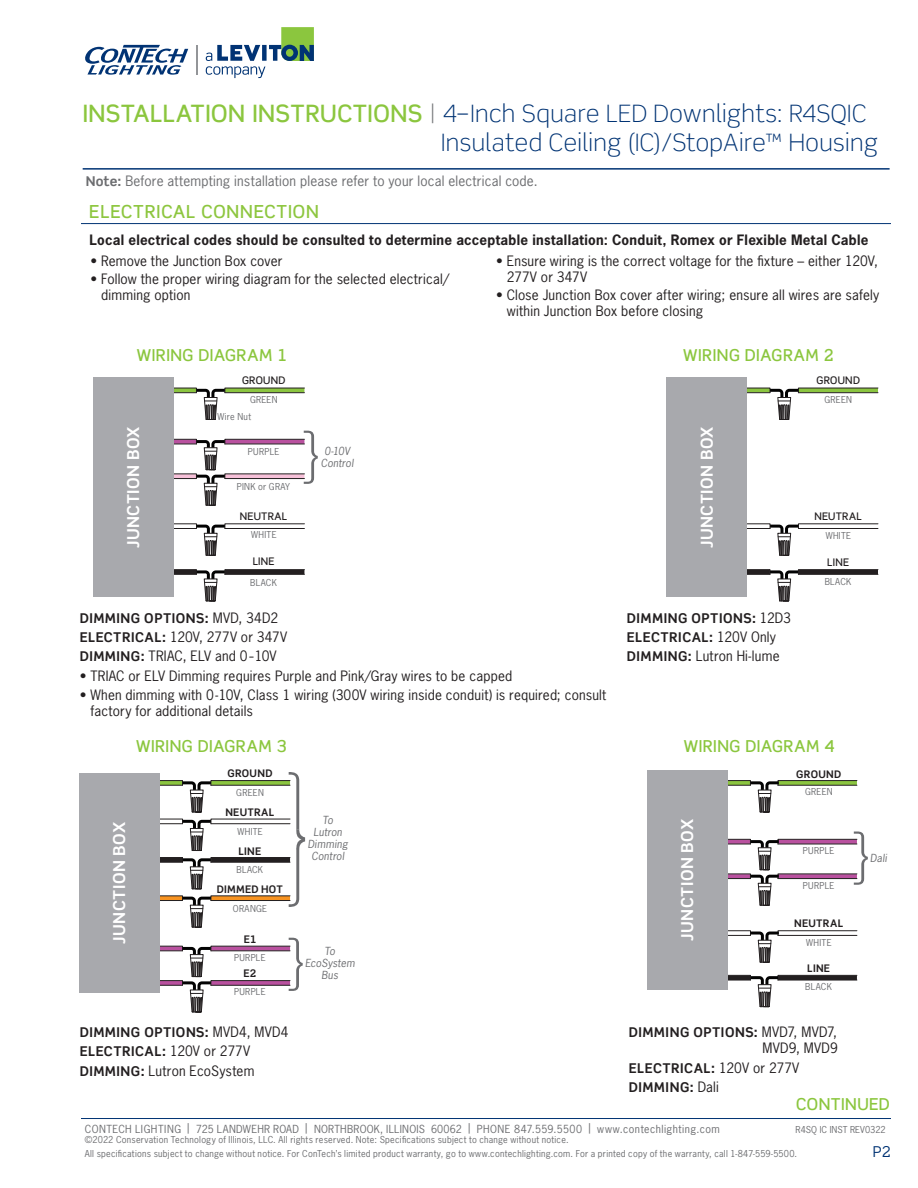
<style>
.page{position:relative;width:918px;height:1188px;background:#fff}
.page>*{position:absolute;margin:0;border:0;box-sizing:border-box;transform-origin:0 0}
.t1{font:300 24px/28.5px "Scene Std";letter-spacing:.02em;color:#013374}
.t2{font:500 18px "Scene Std";letter-spacing:.05em;color:#8dc63f}
.t3{font:500 16.5px "Scene Std";letter-spacing:.03em;color:#8bc63e}
.t4{font:700 16.5px "Scene Std";letter-spacing:.03em;color:#fff}
.t5{font:15px "Scene Std";color:#013374}
.t6{font:13.5px/16.2px "News Gothic Std";letter-spacing:.015em;color:#231f20}
.t7{font:700 13.5px/19.2px "Scene Std";letter-spacing:.035em;color:#231f20}
.t8{font:700 13.5px "News Gothic Std";letter-spacing:.02em;color:#231f20}
.t9{font:13.5px "News Gothic Std";letter-spacing:.015em;color:#6c6d70}
.t10{font:10.5px "News Gothic Std";letter-spacing:.035em;color:#6c6d70}
.t11{font:italic 10.5px/12px "News Gothic Std";letter-spacing:.015em;color:#6c6d70;text-align:center}
.t12{font:700 10.5px "Scene Std";letter-spacing:.025em;color:#231f20}
.t13{font:500 10.5px "Scene Std";letter-spacing:.025em;color:#231f20}
.t14{font:9px/13.2px "News Gothic Std";letter-spacing:.03em;color:#6c6d70}
.t15{font:9px "News Gothic Std";color:#6c6d70}
.s1{font-weight:500;color:#8bc63e}
.s2{color:#76787b}
.s3{font-family:"Scene Std";font-weight:700}
.s4{font-family:"News Gothic Std";font-weight:400}
</style>
<div class="page">
<hr style="left:81px;top:1118px;width:810px;height:1px;background:#013374">
<hr style="left:196px;top:45px;width:2px;height:29px;background:#939598">
<svg style="left:206px;top:27px;width:108px;height:51px"></svg>
<svg style="left:85px;top:45px;width:103px;height:30px"></svg>
<hr style="left:83px;top:168px;width:807px;height:2px;background:#013374">
<hr style="left:81px;top:223px;width:810px;height:1px;background:#013374">
<div style="left:93px;top:378px;width:81px;height:219px;background:#a8a9ad"></div>
<svg style="left:156px;top:377px;width:162px;height:225px"></svg>
<svg style="left:729px;top:377px;width:150px;height:43px"></svg>
<svg style="left:747px;top:523px;width:132px;height:79px"></svg>
<div style="left:666px;top:378px;width:81px;height:219px;background:#a8a9ad"></div>
<div style="left:79px;top:773px;width:81px;height:220px;background:#a8a9ad"></div>
<svg style="left:160px;top:772px;width:145px;height:241px"></svg>
<div style="left:647px;top:770px;width:81px;height:220px;background:#a8a9ad"></div>
<svg style="left:728px;top:780px;width:140px;height:227px"></svg>
<h1 class="t1" style="left:441px;top:100px;width:438px;text-indent:-358px"><span class="s1">INSTALLATION INSTRUCTIONS</span> <span class="s2">|</span> 4-Inch Square LED Downlights: R4SQIC<br>Insulated Ceiling (IC)/StopAire™ Housing</h1>
<p class="t9" style="left:86px;top:172px;width:454px"><span class="s3">Note:</span> Before attempting installation please refer to your local electrical code.</p>
<h2 class="t2" style="left:89px;top:200px;width:231px">ELECTRICAL CONNECTION</h2>
<p class="t8" style="left:90px;top:231px;width:780px">Local electrical codes should be consulted to determine acceptable installation: Conduit, Romex or Flexible Metal Cable</p>
<p class="t6" style="left:90px;top:253px;width:194px">• Remove the Junction Box cover</p>
<p class="t6" style="left:101px;top:270px;width:349px;text-indent:-11px">• Follow the proper wiring diagram for the selected electrical/ dimming option</p>
<p class="t3" style="left:137px;top:345px;width:152px">WIRING DIAGRAM 1</p>
<p class="t13" style="left:242px;top:374px;width:45px">GROUND</p>
<p class="t14" style="left:250px;top:393px;width:29px">GREEN</p>
<p class="t4" style="left:123px;top:548px;width:123px;rotate:-90deg">JUNCTION BOX</p>
<p class="t14" style="left:218px;top:410px;width:35px">Wire Nut</p>
<p class="t14" style="left:248px;top:445px;width:33px">PURPLE</p>
<p class="t14" style="left:237px;top:480px;width:55px">PINK or GRAY</p>
<p class="t13" style="left:240px;top:509px;width:49px">NEUTRAL</p>
<p class="t13" style="left:253px;top:554px;width:23px">LINE</p>
<p class="t14" style="left:251px;top:528px;width:27px">WHITE</p>
<p class="t14" style="left:250px;top:576px;width:28px">BLACK</p>
<p class="t11" style="left:321px;top:446px;width:34px">0-10V<br>Control</p>
<p class="t6" style="left:507px;top:253px;width:373px;text-indent:-11px">• Ensure wiring is the correct voltage for the fixture – either 120V,<br>277V or 347V</p>
<p class="t6" style="left:507px;top:287px;width:374px;text-indent:-11px">• Close Junction Box cover after wiring; ensure all wires are safely within Junction Box before closing</p>
<p class="t3" style="left:683px;top:345px;width:152px">WIRING DIAGRAM 2</p>
<p class="t13" style="left:817px;top:374px;width:45px">GROUND</p>
<p class="t4" style="left:697px;top:548px;width:123px;rotate:-90deg">JUNCTION BOX</p>
<p class="t14" style="left:825px;top:393px;width:29px">GREEN</p>
<p class="t13" style="left:814px;top:509px;width:49px">NEUTRAL</p>
<p class="t13" style="left:827px;top:556px;width:23px">LINE</p>
<p class="t14" style="left:826px;top:529px;width:27px">WHITE</p>
<p class="t14" style="left:825px;top:575px;width:28px">BLACK</p>
<p class="t7" style="left:80px;top:608px;width:200px">DIMMING OPTIONS: <span class="s4">MVD, 34D2</span></p>
<p class="t6" style="left:80px;top:627px;width:209px;line-height:19.2px"><span class="s3">ELECTRICAL:</span> 120V, 277V or 347V<br><span class="s3">DIMMING:</span> TRIAC, ELV and 0-10V</p>
<p class="t6" style="left:80px;top:667px;width:434px">• TRIAC or ELV Dimming requires Purple and Pink/Gray wires to be capped</p>
<p class="t6" style="left:90px;top:687px;width:517px;text-indent:-11px">• When dimming with 0-10V, Class 1 wiring (300V wiring inside conduit) is required; consult factory for additional details</p>
<p class="t3" style="left:136px;top:736px;width:152px">WIRING DIAGRAM 3</p>
<p class="t4" style="left:109px;top:944px;width:123px;rotate:-90deg">JUNCTION BOX</p>
<p class="t12" style="left:228px;top:766px;width:46px">GROUND</p>
<p class="t14" style="left:236px;top:786px;width:29px">GREEN</p>
<p class="t12" style="left:225px;top:806px;width:51px">NEUTRAL</p>
<p class="t12" style="left:238px;top:844px;width:24px">LINE</p>
<p class="t14" style="left:238px;top:825px;width:27px">WHITE</p>
<p class="t14" style="left:236px;top:863px;width:28px">BLACK</p>
<p class="t12" style="left:217px;top:883px;width:68px">DIMMED HOT</p>
<p class="t14" style="left:233px;top:902px;width:36px">ORANGE</p>
<p class="t12" style="left:244px;top:933px;width:14px">E1</p>
<p class="t12" style="left:244px;top:967px;width:14px">E2</p>
<p class="t14" style="left:234px;top:951px;width:33px">PURPLE</p>
<p class="t14" style="left:234px;top:985px;width:33px">PURPLE</p>
<p class="t7" style="left:80px;top:1023px;width:210px">DIMMING OPTIONS: <span class="s4">MVD4, MVD4<br></span>ELECTRICAL: <span class="s4">120V or 277V</span></p>
<p class="t6" style="left:80px;top:1062px;width:176px"><span class="s3">DIMMING:</span> Lutron EcoSystem</p>
<p class="t11" style="left:308px;top:814px;width:42px">To<br>Lutron<br>Dimming<br>Control</p>
<p class="t11" style="left:305px;top:945px;width:51px">To<br>EcoSystem<br>Bus</p>
<p class="t7" style="left:627px;top:608px;width:165px">DIMMING OPTIONS: <span class="s4">12D3<br></span>ELECTRICAL: <span class="s4">120V Only</span></p>
<p class="t6" style="left:627px;top:648px;width:154px"><span class="s3">DIMMING:</span> Lutron Hi-lume</p>
<p class="t3" style="left:684px;top:736px;width:152px">WIRING DIAGRAM 4</p>
<p class="t12" style="left:796px;top:768px;width:46px">GROUND</p>
<p class="t4" style="left:677px;top:941px;width:123px;rotate:-90deg">JUNCTION BOX</p>
<p class="t14" style="left:805px;top:785px;width:29px">GREEN</p>
<p class="t14" style="left:803px;top:844px;width:33px">PURPLE</p>
<p class="t14" style="left:803px;top:878px;width:33px">PURPLE</p>
<p class="t12" style="left:794px;top:917px;width:51px">NEUTRAL</p>
<p class="t12" style="left:807px;top:962px;width:24px">LINE</p>
<p class="t14" style="left:806px;top:936px;width:27px">WHITE</p>
<p class="t14" style="left:805px;top:980px;width:28px">BLACK</p>
<p class="t7" style="left:629px;top:1023px;width:210px">DIMMING OPTIONS: <span class="s4">MVD7, MVD7,</span></p>
<p class="t6" style="left:762px;top:1040px;width:77px">MVD9, MVD9</p>
<p class="t7" style="left:629px;top:1058px;width:172px">ELECTRICAL: <span class="s4">120V or 277V<br></span>DIMMING: <span class="s4">Dali</span></p>
<p class="t11" style="left:870px;top:852px;width:18px">Dali</p>
<p class="t3" style="left:796px;top:1094px;width:95px">CONTINUED</p>
<p class="t5" style="left:873px;top:1142px;width:20px">P2</p>
<p class="t10" style="left:85px;top:1122px;width:637px">CONTECH LIGHTING | 725 LANDWEHR ROAD | NORTHBROOK, ILLINOIS 60062 | PHONE 847.559.5500 | www.contechlighting.com</p>
<p class="t15" style="left:796px;top:1123px;width:92px">R4SQ IC INST REV0322</p>
<p class="t14" style="left:85px;top:1133px;width:714px">©2022 Conservation Technology of Illinois, LLC. All rights reserved. Note: Specifications subject to change without notice.<br>All specifications subject to change without notice. For ConTech’s limited product warranty, go to www.contechlighting.com. For a printed copy of the warranty, call 1-847-559-5500.</p>
</div>
